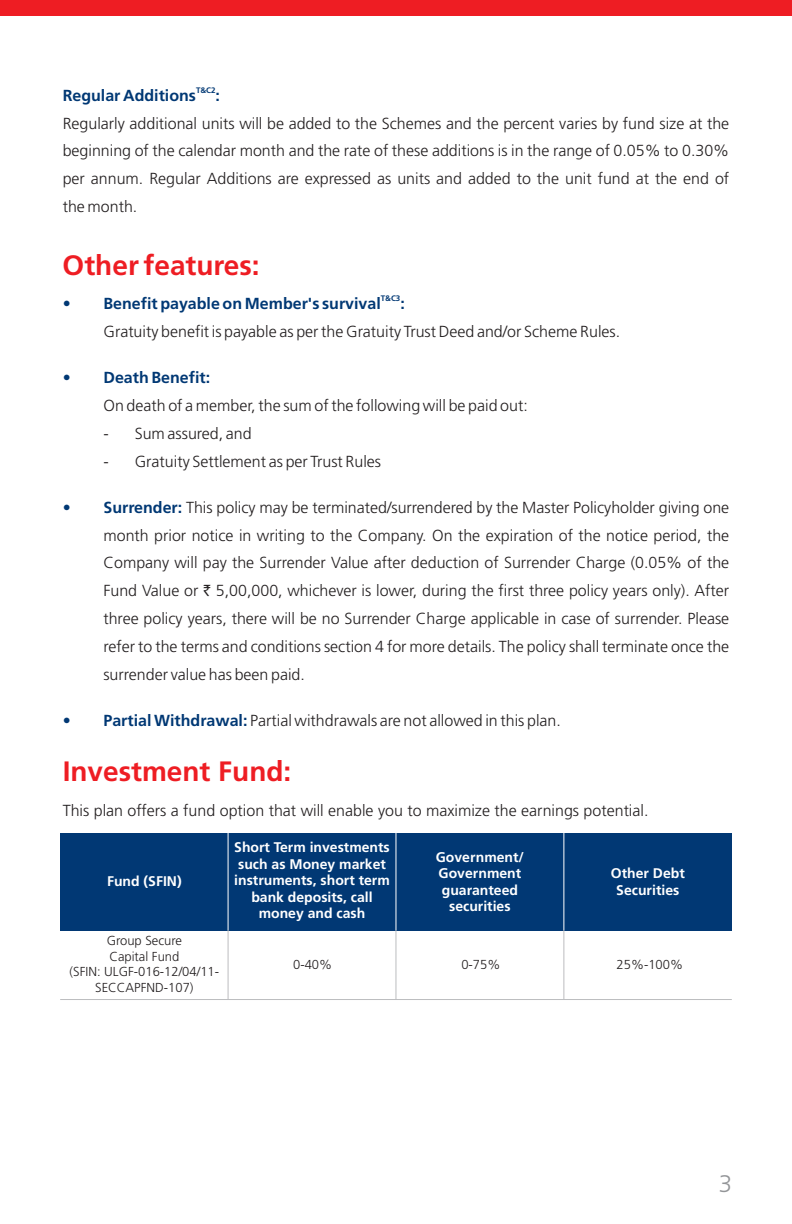
<style>
.page{position:relative;width:792px;height:1224px;background:#fff}
.page>*{position:absolute;margin:0;border:0;box-sizing:border-box;transform-origin:0 0}
.t1{font:700 28px "Frutiger";color:#ee1d23}
.t2{font:300 24px "Frutiger";color:#939598}
.t3{font:300 16px/27.8px "Frutiger";color:#231f20;text-align:justify}
.t4{font:700 16px "Frutiger";color:#013874}
.t5{font:700 14px/16.6px "Frutiger";color:#fff;text-align:center}
.t6{font:300 13px/15.8px "Frutiger";color:#231f20;text-align:center}
.t7{font:700 8px "Frutiger";color:#013874}
.s1{font-weight:300}
.s2{color:#013874}
.s3{font-weight:700;color:#013874}
.s4{font-family:"Rupee";font-weight:400}
</style>
<div class="page">
<div style="left:0;top:0;width:792px;height:15px;background:#ee1d23"></div>
<div style="left:60px;top:833px;width:672px;height:97px;background:#013874"></div>
<hr style="left:395px;top:833px;width:1px;height:97px;background:#fff">
<hr style="left:228px;top:833px;width:1px;height:97px;background:#fff">
<hr style="left:60px;top:999px;width:672px;height:1px;background:#bcbdc0">
<hr style="left:228px;top:930px;width:1px;height:69px;background:#bcbdc0">
<hr style="left:395px;top:930px;width:1px;height:69px;background:#bcbdc0">
<hr style="left:563px;top:833px;width:1px;height:97px;background:#fff">
<hr style="left:563px;top:930px;width:1px;height:69px;background:#bcbdc0">
<p class="t7" style="left:196px;top:87px;width:21px">T&amp;C2</p>
<p class="t4" style="left:63px;top:89px;width:159px">Regular Additions :</p>
<p class="t3" style="left:63px;top:111px;width:668px">Regularly additional units will be added to the Schemes and the percent varies by fund size at the beginning of the calendar month and the rate of these additions is in the range of 0.05% to 0.30% per annum. Regular Additions are expressed as units and added to the unit fund at the end of the month.</p>
<h1 class="t1" style="left:63px;top:254px;width:199px">Other features:</h1>
<p class="t7" style="left:381px;top:295px;width:21px">T&amp;C3</p>
<p class="t4" style="left:63px;top:297px;width:344px"><span class="s1">•</span> Benefit payable on Member's survival :</p>
<p class="t3" style="left:103px;top:319px;width:518px">Gratuity benefit is payable as per the Gratuity Trust Deed and/or Scheme Rules.</p>
<p class="t4" style="left:63px;top:371px;width:149px"><span class="s1">•</span> Death Benefit:</p>
<p class="t3" style="left:103px;top:393px;width:426px">On death of a member, the sum of the following will be paid out:</p>
<p class="t3" style="left:103px;top:421px;width:150px">- Sum assured, and</p>
<p class="t3" style="left:103px;top:449px;width:279px">- Gratuity Settlement as per Trust Rules</p>
<p class="t3" style="left:63px;top:495px;width:668px"><span class="s2">•</span> <span class="s3">Surrender:</span> This policy may be terminated/surrendered by the Master Policyholder giving one</p>
<p class="t3" style="left:103px;top:523px;width:627px">month prior notice in writing to the Company. On the expiration of the notice period, the Company will pay the Surrender Value after deduction of Surrender Charge (0.05% of the Fund Value or <span class="s4">`</span> 5,00,000, whichever is lower, during the first three policy years only). After three policy years, there will be no Surrender Charge applicable in case of surrender. Please refer to the terms and conditions section 4 for more details. The policy shall terminate once the surrender value has been paid.</p>
<p class="t3" style="left:63px;top:708px;width:500px"><span class="s2">•</span> <span class="s3">Partial Withdrawal:</span> Partial withdrawals are not allowed in this plan.</p>
<h1 class="t1" style="left:63px;top:760px;width:230px">Investment Fund:</h1>
<p class="t3" style="left:63px;top:798px;width:587px">This plan offers a fund option that will enable you to maximize the earnings potential.</p>
<p class="t5" style="left:107px;top:874px;width:76px">Fund (SFIN)</p>
<p class="t6" style="left:70px;top:934px;width:151px">Group Secure<br>Capital Fund<br>(SFIN: ULGF-016-12/04/11-<br>SECCAPFND-107)</p>
<p class="t5" style="left:234px;top:840px;width:157px">Short Term investments such as Money market instruments, short term bank deposits, call money and cash</p>
<p class="t6" style="left:293px;top:958px;width:41px">0-40%</p>
<p class="t5" style="left:436px;top:850px;width:90px">Government/<br>Government guaranteed securities</p>
<p class="t6" style="left:461px;top:958px;width:41px">0-75%</p>
<p class="t5" style="left:611px;top:867px;width:75px">Other Debt<br>Securities</p>
<p class="t6" style="left:617px;top:958px;width:68px">25%-100%</p>
<h2 class="t2" style="left:719px;top:1174px;width:15px">3</h2>
</div>
